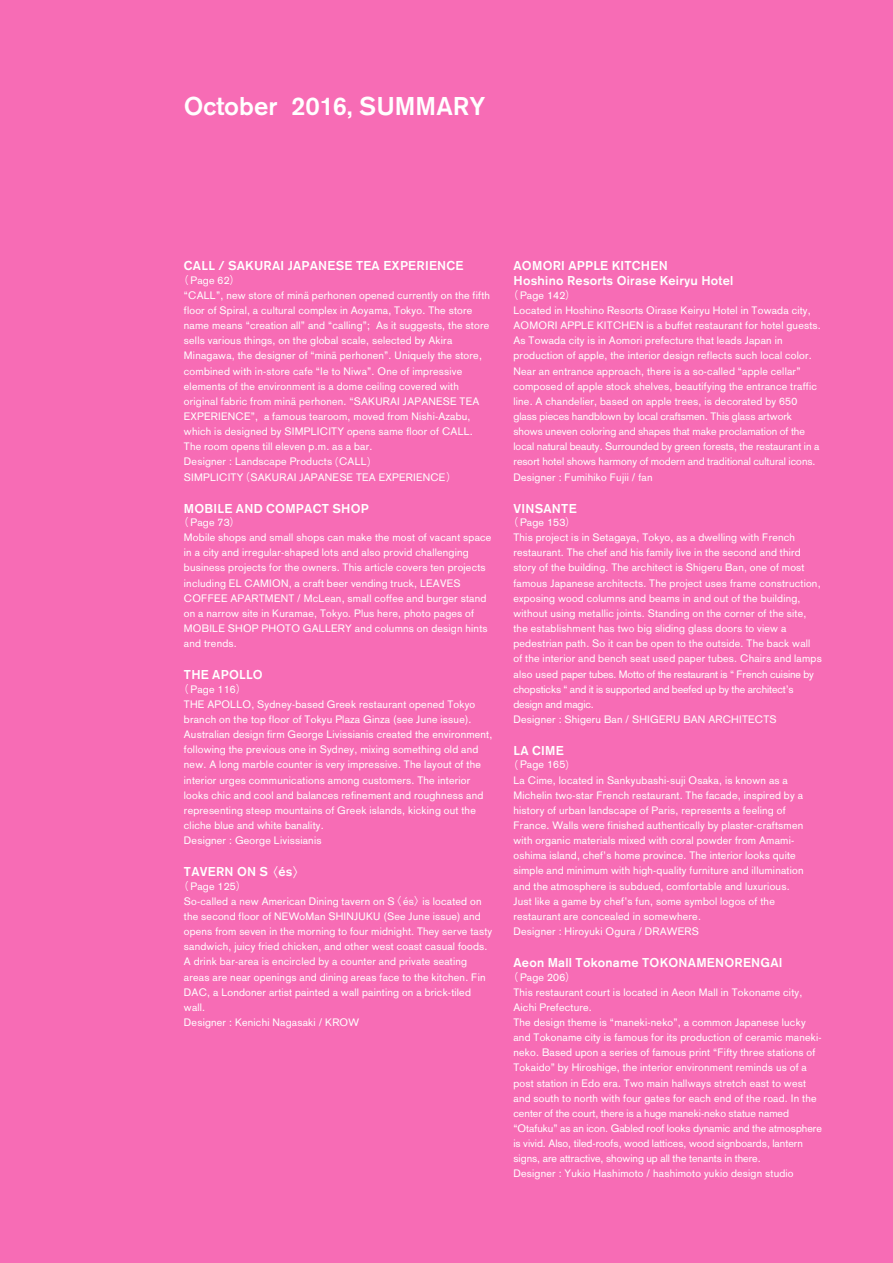
<style>
.page{position:relative;width:893px;height:1263px;background:#f76cb5}
.page>*{position:absolute;margin:0;border:0;box-sizing:border-box;transform-origin:0 0}
.t1{font:500 25.5px "Akzidenz Grotesk BE";color:#fff}
.t2{font:500 12.75px/15.1px "Akzidenz Grotesk BE";letter-spacing:.02em;color:#fff}
.t3{font:10.65px/15.1px "Akzidenz Grotesk";letter-spacing:.02em;color:#fff}
.s1{font-family:"Gothic BBB Pr 5";font-weight:500}
.s2{font-family:"Gothic BBB Pr 5"}
</style>
<div class="page">
<h1 class="t1" style="left:184px;top:90px;width:303px">October 2016, SUMMARY</h1>
<p class="t2" style="left:184px;top:258px;width:281px">CALL / SAKURAI JAPANESE TEA EXPERIENCE</p>
<p class="t3" style="left:184px;top:272px;width:308px;text-indent:-6px"><span class="s1">（</span>Page 62<span class="s1">）<br></span>“CALL”, new store of minä perhonen opened currently on the fifth floor of Spiral, a cultural complex in Aoyama, Tokyo. The store name means “creation all” and “calling”; As it suggests, the store sells various things, on the global scale, selected by Akira Minagawa, the designer of “minä perhonen”. Uniquely the store, combined with in-store cafe “Ie to Niwa”. One of impressive elements of the environment is a dome ceiling covered with original fabric from minä perhonen. “SAKURAI JAPANESE TEA EXPERIENCE”, a famous tearoom, moved from Nishi-Azabu, which is designed by SIMPLICITY opens same floor of CALL.<br>The room opens till eleven p.m. as a bar.<br>Designer : Landscape Products<span class="s1">（</span>CALL<span class="s1">）<br></span>SIMPLICITY<span class="s1">（</span>SAKURAI JAPANESE TEA EXPERIENCE<span class="s1">）</span></p>
<p class="t2" style="left:184px;top:500px;width:186px">MOBILE AND COMPACT SHOP</p>
<p class="t3" style="left:184px;top:515px;width:309px;text-indent:-6px"><span class="s1">（</span>Page 73<span class="s1">）<br></span>Mobile shops and small shops can make the most of vacant space in a city and irregular-shaped lots and also provid challenging business projects for the owners. This article covers ten projects including EL CAMION, a craft beer vending truck, LEAVES COFFEE APARTMENT / McLean, small coffee and burger stand on a narrow site in Kuramae, Tokyo. Plus here, photo pages of MOBILE SHOP PHOTO GALLERY and columns on design hints and trends.</p>
<p class="t2" style="left:184px;top:667px;width:80px">THE APOLLO</p>
<p class="t3" style="left:184px;top:681px;width:310px;text-indent:-6px"><span class="s1">（</span>Page 116<span class="s1">）<br></span>THE APOLLO, Sydney-based Greek restaurant opened Tokyo branch on the top floor of Tokyu Plaza Ginza (see June issue).<br>Australian design firm George Livissianis created the environment, following the previous one in Sydney, mixing something old and new. A long marble counter is very impressive. The layout of the interior urges communications among customers. The interior looks chic and cool and balances refinement and roughness and representing steep mountains of Greek islands, kicking out the cliche blue and white banality.<br>Designer : George Livissianis</p>
<p class="t2" style="left:184px;top:864px;width:123px">TAVERN ON S <span class="s2">〈</span>és<span class="s2">〉</span></p>
<p class="t3" style="left:184px;top:878px;width:310px;text-indent:-6px"><span class="s1">（</span>Page 125<span class="s1">）<br></span>So-called a new American Dining tavern on S<span class="s1">〈</span> és<span class="s1">〉</span>is located on the second floor of NEWoMan SHINJUKU (See June issue) and opens from seven in the morning to four midnight. They serve tasty sandwich, juicy fried chicken, and other west coast casual foods.<br>A drink bar-area is encircled by a counter and private seating areas are near openings and dining areas face to the kitchen. Fin DAC, a Londoner artist painted a wall painting on a brick-tiled wall.<br>Designer : Kenichi Nagasaki / KROW</p>
<p class="t2" style="left:513px;top:258px;width:222px">AOMORI APPLE KITCHEN<br>Hoshino Resorts Oirase Keiryu Hotel</p>
<p class="t3" style="left:513px;top:287px;width:309px;text-indent:-6px"><span class="s1">（</span>Page 142<span class="s1">）<br></span>Located in Hoshino Resorts Oirase Keiryu Hotel in Towada city, AOMORI APPLE KITCHEN is a buffet restaurant for hotel guests.<br>As Towada city is in Aomori prefecture that leads Japan in production of apple, the interior design reflects such local color.<br>Near an entrance approach, there is a so-called “apple cellar” composed of apple stock shelves, beautifying the entrance traffic line. A chandelier, based on apple trees, is decorated by 650 glass pieces handblown by local craftsmen. This glass artwork shows uneven coloring and shapes that make proclamation of the local natural beauty. Surrounded by green forests, the restaurant in a resort hotel shows harmony of modern and traditional cultural icons.<br>Designer : Fumihiko Fujii / fan</p>
<p class="t2" style="left:513px;top:500px;width:65px">VINSANTE</p>
<p class="t3" style="left:513px;top:515px;width:310px;text-indent:-6px"><span class="s1">（</span>Page 153<span class="s1">）<br></span>This project is in Setagaya, Tokyo, as a dwelling with French restaurant. The chef and his family live in the second and third story of the building. The architect is Shigeru Ban, one of most famous Japanese architects. The project uses frame construction, exposing wood columns and beams in and out of the building, without using metallic joints. Standing on the corner of the site, the establishment has two big sliding glass doors to view a pedestrian path. So it can be open to the outside. The back wall of the interior and bench seat used paper tubes. Chairs and lamps also used paper tubes. Motto of the restaurant is “ French cuisine by chopsticks “ and it is supported and beefed up by the architect’s design and magic.<br>Designer : Shigeru Ban / SHIGERU BAN ARCHITECTS</p>
<p class="t2" style="left:513px;top:743px;width:52px">LA CIME</p>
<p class="t3" style="left:513px;top:757px;width:292px;text-indent:-6px"><span class="s1">（</span>Page 165<span class="s1">）<br></span>La Cime, located in Sankyubashi-suji Osaka, is known as a Michelin two-star French restaurant. The facade, inspired by a history of urban landscape of Paris, represents a feeling of France. Walls were finished authentically by plaster-craftsmen with organic materials mixed with coral powder from Amami&shy;oshima island, chef’s home province. The interior looks quite simple and minimum with high-quality furniture and illumination and the atmosphere is subdued, comfortable and luxurious.<br>Just like a game by chef’s fun, some symbol logos of the restaurant are concealed in somewhere.<br>Designer : Hiroyuki Ogura / DRAWERS</p>
<p class="t2" style="left:513px;top:955px;width:271px">Aeon Mall Tokoname TOKONAMENORENGAI</p>
<p class="t3" style="left:513px;top:969px;width:310px;text-indent:-6px"><span class="s1">（</span>Page 206<span class="s1">）<br></span>This restaurant court is located in Aeon Mall in Tokoname city, Aichi Prefecture.<br>The design theme is “maneki-neko”, a common Japanese lucky and Tokoname city is famous for its production of ceramic maneki&shy;neko. Based upon a series of famous print “Fifty three stations of Tokaido” by Hiroshige, the interior environment reminds us of a post station in Edo era. Two main hallways stretch east to west and south to north with four gates for each end of the road. In the center of the court, there is a huge maneki-neko statue named “Otafuku” as an icon. Gabled roof looks dynamic and the atmosphere is vivid. Also, tiled-roofs, wood lattices, wood signboards, lantern signs, are attractive, showing up all the tenants in there.<br>Designer : Yukio Hashimoto / hashimoto yukio design studio</p>
</div>
